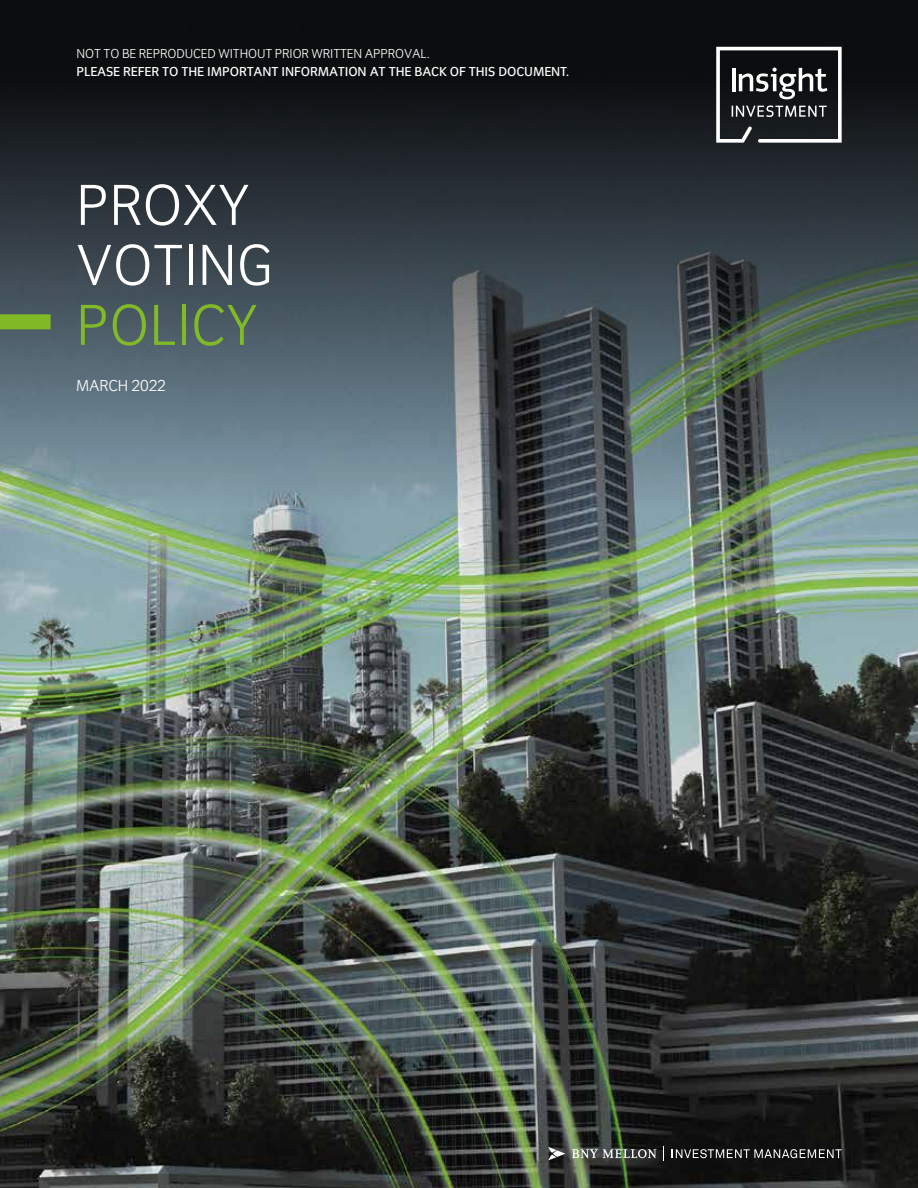
<style>
.page{position:relative;width:918px;height:1188px;background:#fff}
.page>*{position:absolute;margin:0;border:0;box-sizing:border-box;transform-origin:0 0}
.t1{font:60px/60px "Congress Sans Light Std";color:#fff}
.t2{font:60px "Congress Sans Light Std";color:#80ba27}
.t3{font:16.5px "Congress Sans Light Std";letter-spacing:-.01em;color:#fff}
.t4{font:13.5px "Congress Sans Std";letter-spacing:-.01em;color:#fff}
.t5{font:13.5px "Congress Sans Light Std";letter-spacing:-.01em;color:#fff}
</style>
<div class="page">
<img style="left:0;top:811px;width:918px;height:377px">
<img style="left:0;top:0;width:918px;height:811px">
<svg style="left:716px;top:47px;width:126px;height:96px"></svg>
<svg style="left:672px;top:1149px;width:170px;height:9px;background:#585858"></svg>
<svg style="left:663px;top:1146px;width:1px;height:15px"></svg>
<svg style="left:548px;top:1147px;width:17px;height:13px"></svg>
<svg style="left:572px;top:1149px;width:84px;height:9px"></svg>
<div style="left:0;top:314px;width:51px;height:15px;background:#80ba27"></div>
<p class="t5" style="left:77px;top:46px;width:355px">NOT TO BE REPRODUCED WITHOUT PRIOR WRITTEN APPROVAL.</p>
<p class="t4" style="left:77px;top:64px;width:494px">PLEASE REFER TO THE IMPORTANT INFORMATION AT THE BACK OF THIS DOCUMENT.</p>
<h1 class="t1" style="left:76px;top:176px;width:198px">PROXY<br>VOTING</h1>
<h1 class="t2" style="left:76px;top:292px;width:183px">POLICY</h1>
<p class="t3" style="left:76px;top:377px;width:91px">MARCH 2022</p>
</div>
